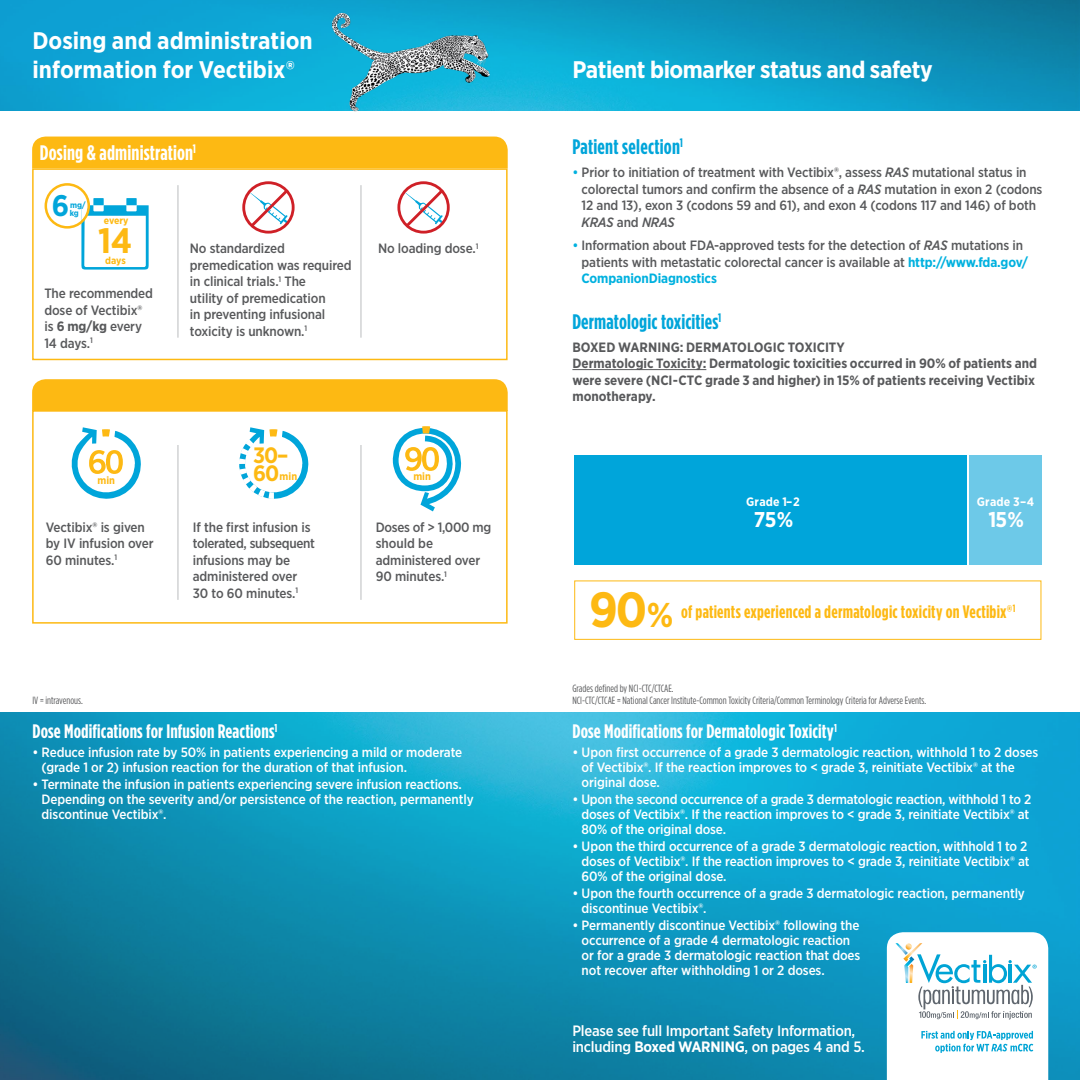
<style>
.page{position:relative;width:1080px;height:1080px;background:#fff}
.page>*{position:absolute;margin:0;border:0;box-sizing:border-box;transform-origin:0 0}
.t1{font:700 49.35px "Gotham Narrow";color:#fdb913}
.t2{font:700 35.25px "Gotham Narrow";color:#fdb913}
.t3{font:700 29.7px "Gotham Narrow";color:#00a5da}
.t4{font:700 24px/28.8px "Gotham Narrow";letter-spacing:-.005em;color:#fff}
.t5{font:700 22.2px "Gotham Narrow";color:#fdb913}
.t6{font:700 21.45px "Gotham Narrow";color:#fff}
.t7{font:700 21px "Gotham Condensed";letter-spacing:.01em;color:#00a5da}
.t8{font:700 21px "Gotham Condensed";letter-spacing:.01em;color:#fff}
.t9{font:700 19.5px "Gotham Condensed";letter-spacing:.005em;color:#fff}
.t10{font:700 18px "Gotham Condensed";letter-spacing:.01em;color:#fdb913}
.t11{font:500 15px/15.8px "Gotham Narrow";letter-spacing:-.015em;color:#fff}
.t12{font:500 13.5px/15px "Gotham Narrow";letter-spacing:-.01em;color:#fff}
.t13{font:500 13.5px/16.5px "Gotham Narrow";letter-spacing:-.01em;color:#58595b}
.t14{font:700 13.5px/16.5px "Gotham Narrow";color:#58595b}
.t15{font:700 12.3px "Gotham Narrow";letter-spacing:.015em;color:#fff}
.t16{font:700 10.65px "Gotham Narrow";color:#fdb913}
.t17{font:10.5px/11.6px "Gotham Condensed";color:#58595b}
.t18{font:700 10.05px "Gotham Narrow";letter-spacing:-.015em;color:#fdb913}
.t19{font:700 8.4px "Gotham Narrow";color:#00a5da}
.s1{font-weight:700}
.s2{font-size:22.2px}
.s3{color:#00b1df}
.s4{font-style:italic}
.s5{font-weight:700;color:#00b1df}
.s6{font-size:34.35px}
</style>
<div class="page">
<img style="left:0;top:713px;width:1080px;height:367px">
<svg style="left:887px;top:932px;width:161px;height:148px"></svg>
<img style="left:0;top:0;width:1080px;height:110px">
<img style="left:304px;top:2px;width:197px;height:109px">
<div style="left:32px;top:410px;width:476px;height:214px;border:2px solid #fdb913"></div>
<div style="left:32px;top:379px;width:476px;height:32px;background:#fdb913"></div>
<div style="left:32px;top:168px;width:476px;height:192px;border:2px solid #fdb913"></div>
<svg style="left:239px;top:427px;width:70px;height:72px"></svg>
<svg style="left:71px;top:427px;width:70px;height:72px"></svg>
<svg style="left:392px;top:426px;width:70px;height:85px"></svg>
<hr style="left:572px;top:369px;width:134px;height:1px;background:#58595b">
<div style="left:32px;top:137px;width:476px;height:31px;background:#fdb913"></div>
<hr style="left:360px;top:185px;width:2px;height:153px;background:#d1d3d4">
<hr style="left:360px;top:445px;width:2px;height:155px;background:#d1d3d4">
<hr style="left:177px;top:185px;width:2px;height:153px;background:#d1d3d4">
<hr style="left:177px;top:445px;width:2px;height:155px;background:#d1d3d4">
<svg style="left:81px;top:198px;width:68px;height:72px"></svg>
<div style="left:45px;top:183px;width:45px;height:46px;border:3px solid #fdb913;border-radius:50%"></div>
<div style="left:397px;top:181px;width:53px;height:53px;border:3px solid #cf2027;border-radius:50%"></div>
<svg style="left:403px;top:186px;width:44px;height:43px"></svg>
<div style="left:242px;top:181px;width:53px;height:53px;border:3px solid #cf2027;border-radius:50%"></div>
<svg style="left:248px;top:186px;width:44px;height:43px"></svg>
<div style="left:969px;top:455px;width:72px;height:109px;background:#6dc9e8"></div>
<div style="left:574px;top:455px;width:393px;height:109px;background:#00a5da"></div>
<div style="left:574px;top:581px;width:467px;height:59px;border:1px solid #fdb913"></div>
<h3 class="t4" style="left:32px;top:26px;width:282px">Dosing and administration information for Vectibix®</h3>
<h3 class="t8" style="left:40px;top:140px;width:158px">Dosing &amp; administration<sup>1</sup></h3>
<h3 class="t3" style="left:52px;top:187px;width:19px">6</h3>
<p class="t19" style="left:70px;top:200px;width:17px">mg/</p>
<p class="t19" style="left:70px;top:207px;width:10px">kg</p>
<p class="t18" style="left:104px;top:214px;width:26px">every</p>
<h2 class="t2" style="left:98px;top:218px;width:35px">14</h2>
<p class="t18" style="left:105px;top:254px;width:22px">days</p>
<p class="t13" style="left:44px;top:285px;width:110px">The recommended dose of Vectibix® is <span class="s1">6 mg/kg</span> every<br>14 days.<sup>1</sup></p>
<p class="t13" style="left:190px;top:240px;width:163px">No standardized premedication was required in clinical trials.<sup>1</sup> The<br>utility of premedication<br>in preventing infusional toxicity is unknown.<sup>1</sup></p>
<p class="t13" style="left:378px;top:240px;width:102px">No loading dose.<sup>1</sup></p>
<h3 class="t5" style="left:253px;top:441px;width:37px">30–</h3>
<p class="t16" style="left:253px;top:469px;width:45px"><span class="s2">60</span>min</p>
<p class="t16" style="left:98px;top:473px;width:19px">min</p>
<p class="t16" style="left:413px;top:470px;width:19px">min</p>
<p class="t13" style="left:46px;top:519px;width:109px">Vectibix® is given by IV infusion over<br>60 minutes.<sup>1</sup></p>
<p class="t13" style="left:193px;top:519px;width:124px">If the first infusion is tolerated, subsequent infusions may be administered over<br>30 to 60 minutes.<sup>1</sup></p>
<p class="t13" style="left:376px;top:519px;width:117px">Doses of &gt; 1,000 mg should be administered over<br>90 minutes.<sup>1</sup></p>
<p class="t17" style="left:32px;top:694px;width:52px">IV = intravenous.</p>
<h3 class="t9" style="left:32px;top:720px;width:246px">Dose Modifications for Infusion Reactions<sup>1</sup></h3>
<p class="t12" style="left:42px;top:744px;width:422px;text-indent:-9px">• Reduce infusion rate by 50% in patients experiencing a mild or moderate (grade 1 or 2) infusion reaction for the duration of that infusion.</p>
<p class="t12" style="left:42px;top:776px;width:434px;text-indent:-9px">• Terminate the infusion in patients experiencing severe infusion reactions.<br>Depending on the severity and/or persistence of the reaction, permanently discontinue Vectibix®.</p>
<h3 class="t4" style="left:572px;top:55px;width:362px">Patient biomarker status and safety</h3>
<h3 class="t7" style="left:572px;top:134px;width:112px">Patient selection<sup>1</sup></h3>
<p class="t13" style="left:582px;top:164px;width:462px;text-indent:-9px"><span class="s3">•</span> Prior to initiation of treatment with Vectibix®, assess <span class="s4">RAS</span> mutational status in colorectal tumors and confirm the absence of a <span class="s4">RAS</span> mutation in exon 2 (codons 12 and 13), exon 3 (codons 59 and 61), and exon 4 (codons 117 and 146) of both <span class="s4">KRAS</span> and <span class="s4">NRAS</span></p>
<p class="t13" style="left:582px;top:237px;width:448px;text-indent:-9px"><span class="s3">•</span> Information about FDA-approved tests for the detection of <span class="s4">RAS</span> mutations in patients with metastatic colorectal cancer is available at <span class="s5">http://www.fda.gov/<br>CompanionDiagnostics</span></p>
<h3 class="t7" style="left:572px;top:309px;width:151px">Dermatologic toxicities<sup>1</sup></h3>
<p class="t14" style="left:572px;top:339px;width:466px">BOXED WARNING: DERMATOLOGIC TOXICITY<br>Dermatologic Toxicity: Dermatologic toxicities occurred in 90% of patients and were severe (NCI-CTC grade 3 and higher) in 15% of patients receiving Vectibix monotherapy.</p>
<p class="t15" style="left:746px;top:494px;width:55px">Grade 1–2</p>
<p class="t15" style="left:977px;top:494px;width:59px">Grade 3–4</p>
<h3 class="t6" style="left:754px;top:506px;width:41px">75%</h3>
<h3 class="t6" style="left:989px;top:506px;width:37px">15%</h3>
<h1 class="t1" style="left:589px;top:578px;width:86px">90<span class="s6">%</span></h1>
<h3 class="t10" style="left:681px;top:601px;width:336px">of patients experienced a dermatologic toxicity on Vectibix®<sup>1</sup></h3>
<p class="t17" style="left:572px;top:683px;width:355px">Grades defined by NCI-CTC/CTCAE.<br>NCI-CTC/CTCAE = National Cancer Institute-Common Toxicity Criteria/Common Terminology Criteria for Adverse Events.</p>
<h3 class="t9" style="left:572px;top:720px;width:266px">Dose Modifications for Dermatologic Toxicity<sup>1</sup></h3>
<p class="t12" style="left:582px;top:744px;width:458px;text-indent:-9px">• Upon first occurrence of a grade 3 dermatologic reaction, withhold 1 to 2 doses of Vectibix®. If the reaction improves to &lt; grade 3, reinitiate Vectibix® at the original dose.</p>
<p class="t12" style="left:581px;top:791px;width:451px;text-indent:-9px">• Upon the second occurrence of a grade 3 dermatologic reaction, withhold 1 to 2 doses of Vectibix®. If the reaction improves to &lt; grade 3, reinitiate Vectibix® at<br>80% of the original dose.</p>
<p class="t12" style="left:582px;top:839px;width:450px;text-indent:-9px">• Upon the third occurrence of a grade 3 dermatologic reaction, withhold 1 to 2 doses of Vectibix®. If the reaction improves to &lt; grade 3, reinitiate Vectibix® at<br>60% of the original dose.</p>
<p class="t12" style="left:582px;top:886px;width:445px;text-indent:-9px">• Upon the fourth occurrence of a grade 3 dermatologic reaction, permanently discontinue Vectibix®.</p>
<p class="t12" style="left:582px;top:918px;width:280px;text-indent:-9px">• Permanently discontinue Vectibix® following the occurrence of a grade 4 dermatologic reaction or for a grade 3 dermatologic reaction that does not recover after withholding 1 or 2 doses.</p>
<p class="t11" style="left:572px;top:1023px;width:294px">Please see full Important Safety Information, including <span class="s1">Boxed WARNING</span>, on pages 4 and 5.</p>
</div>
